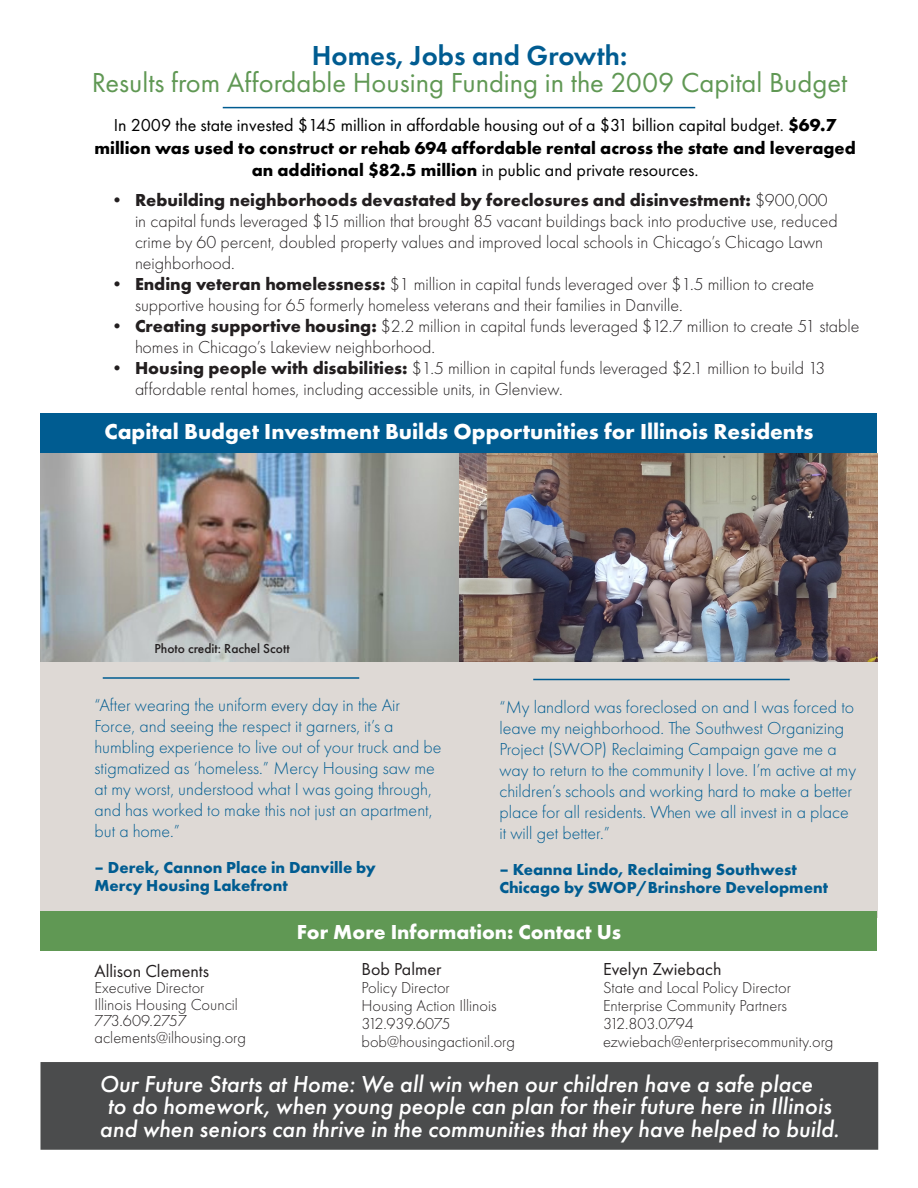
<style>
.page{position:relative;width:918px;height:1188px;background:#fff}
.page>*{position:absolute;margin:0;border:0;box-sizing:border-box;transform-origin:0 0}
.t1{font:28.5px/27px "Futura PT";color:#609854;text-align:center}
.THIN_HEADER{font:italic 500 24px "Futura PT";color:#fff}
.THIN_HEADER-2{font:700 22.5px "Futura PT";color:#fff}
.THIN_HEADER-3{font:700 21px "Futura PT";color:#fff}
.THIN_HEADER-4{font:300 18px/21px "Futura PT";color:#231f20}
.THIN_HEADER-5{font:300 18px/21px "Futura PT";color:#005c91}
.t2{font:18px/22.5px "Futura PT";color:#000;text-align:center}
.THIN_HEADER-6{font:18px "Futura PT";color:#231f20}
.THIN_HEADER-7{font:300 16.5px "Futura PT";color:#231f20}
.THIN_HEADER-8{font:700 16.5px/18px "Futura PT";color:#005c91}
.THIN_HEADER-9{font:300 16.5px "Futura PT";letter-spacing:-.025em;color:#231f20}
.THIN_HEADER-10{font:500 13.5px "Futura PT";color:#231f20}
.s1{font-weight:600;color:#005c91}
.s2{font-weight:700}
</style>
<div class="page">
<div style="left:459px;top:455px;width:419px;height:462px;background:#ded9d5"></div>
<div style="left:40px;top:1062px;width:838px;height:88px;background:#4b4c4d;border:2px solid #4b4c4d"></div>
<div style="left:41px;top:454px;width:418px;height:464px;background:#ded9d5"></div>
<div style="left:40px;top:413px;width:838px;height:41px;background:#005c91"></div>
<div style="left:40px;top:912px;width:838px;height:39px;background:#609854"></div>
<img style="left:40px;top:453px;width:838px;height:209px">
<hr style="left:103px;top:677px;width:256px;height:2px;background:#005c91">
<hr style="left:533px;top:679px;width:257px;height:1px;background:#005c91">
<hr style="left:223px;top:107px;width:472px;height:1px;background:#005c91">
<p class="t1" style="left:92px;top:42px;width:757px"><span class="s1">Homes, Jobs and Growth:<br></span>Results from Affordable Housing Funding in the 2009 Capital Budget</p>
<p class="t2" style="left:94px;top:114px;width:763px">In 2009 the state invested $145 million in affordable housing out of a $31 billion capital budget. <span class="s2">$69.7 million was used to construct or rehab 694 affordable rental across the state and leveraged an additional $82.5 million</span> in public and private resources.</p>
<p class="THIN_HEADER-4" style="left:135px;top:190px;width:704px;text-indent:-27px">• <span class="s2">Rebuilding neighborhoods devastated by foreclosures and disinvestment:</span> $900,000 in capital funds leveraged $15 million that brought 85 vacant buildings back into productive use, reduced crime by 60 percent, doubled property values and improved local schools in Chicago’s Chicago Lawn neighborhood.</p>
<p class="THIN_HEADER-4" style="left:135px;top:274px;width:681px;text-indent:-27px">• <span class="s2">Ending veteran homelessness:</span> $1 million in capital funds leveraged over $1.5 million to create supportive housing for 65 formerly homeless veterans and their families in Danville.</p>
<p class="THIN_HEADER-4" style="left:135px;top:316px;width:726px;text-indent:-27px">• <span class="s2">Creating supportive housing:</span> $2.2 million in capital funds leveraged $12.7 million to create 51 stable homes in Chicago’s Lakeview neighborhood.</p>
<p class="THIN_HEADER-4" style="left:135px;top:358px;width:692px;text-indent:-27px">• <span class="s2">Housing people with disabilities:</span> $1.5 million in capital funds leveraged $2.1 million to build 13 affordable rental homes, including accessible units, in Glenview.</p>
<p class="THIN_HEADER-2" style="left:105px;top:417px;width:710px">Capital Budget Investment Builds Opportunities for Illinois Residents</p>
<p class="THIN_HEADER-10" style="left:154px;top:640px;width:137px">Photo credit: Rachel Scott</p>
<p class="THIN_HEADER-5" style="left:95px;top:694px;width:348px">“After wearing the uniform every day in the Air Force, and seeing the respect it garners, it’s a humbling experience to live out of your truck and be stigmatized as ‘homeless.” Mercy Housing saw me at my worst, understood what I was going through, and has worked to make this not just an apartment, but a home.”</p>
<p class="THIN_HEADER-8" style="left:95px;top:858px;width:283px">– Derek, Cannon Place in Danville by<br>Mercy Housing Lakefront</p>
<p class="THIN_HEADER-5" style="left:500px;top:696px;width:358px">“My landlord was foreclosed on and I was forced to leave my neighborhood. The Southwest Organizing Project (SWOP) Reclaiming Campaign gave me a way to return to the community I love. I’m active at my children’s schools and working hard to make a better place for all residents. When we all invest in a place it will get better.”</p>
<p class="THIN_HEADER-8" style="left:500px;top:860px;width:330px">– Keanna Lindo, Reclaiming Southwest<br>Chicago by SWOP/Brinshore Development</p>
<p class="THIN_HEADER-6" style="left:94px;top:960px;width:116px">Allison Clements</p>
<p class="THIN_HEADER-7" style="left:94px;top:978px;width:112px">Executive Director</p>
<p class="THIN_HEADER-7" style="left:94px;top:995px;width:145px">Illinois Housing Council</p>
<p class="THIN_HEADER-7" style="left:94px;top:1011px;width:94px">773.609.2757</p>
<p class="THIN_HEADER-7" style="left:94px;top:1028px;width:153px">aclements@ilhousing.org</p>
<p class="THIN_HEADER-3" style="left:297px;top:918px;width:326px">For More Information: Contact Us</p>
<p class="THIN_HEADER-6" style="left:362px;top:959px;width:82px">Bob Palmer</p>
<p class="THIN_HEADER-7" style="left:362px;top:978px;width:90px">Policy Director</p>
<p class="THIN_HEADER-7" style="left:362px;top:996px;width:137px">Housing Action Illinois</p>
<p class="THIN_HEADER-9" style="left:362px;top:1014px;width:91px">312.939.6075</p>
<p class="THIN_HEADER-7" style="left:362px;top:1032px;width:155px">bob@housingactionil.org</p>
<p class="THIN_HEADER-6" style="left:603px;top:959px;width:120px">Evelyn Zwiebach</p>
<p class="THIN_HEADER-7" style="left:603px;top:978px;width:190px">State and Local Policy Director</p>
<p class="THIN_HEADER-7" style="left:603px;top:996px;width:185px">Enterprise Community Partners</p>
<p class="THIN_HEADER-9" style="left:603px;top:1014px;width:92px">312.803.0794</p>
<p class="THIN_HEADER-7" style="left:603px;top:1032px;width:232px">ezwiebach@enterprisecommunity.org</p>
<p class="THIN_HEADER" style="left:99px;top:1069px;width:715px">Our Future Starts at Home: We all win when our children have a safe place</p>
<p class="THIN_HEADER" style="left:108px;top:1091px;width:725px">to do homework, when young people can plan for their future here in Illinois</p>
<p class="THIN_HEADER" style="left:100px;top:1114px;width:741px">and when seniors can thrive in the communities that they have helped to build.</p>
</div>
